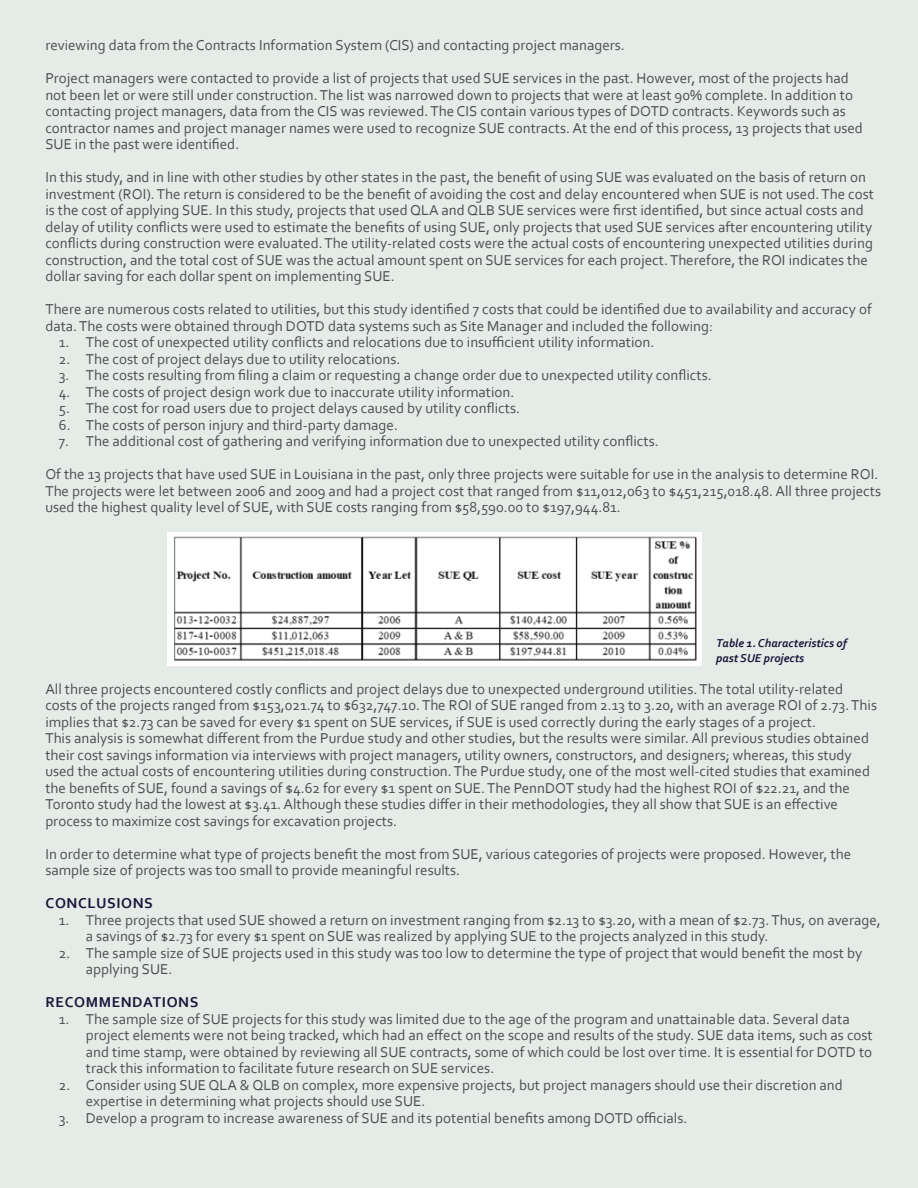
<style>
.page{position:relative;width:918px;height:1188px;background:#e5ece8}
.page>*{position:absolute;margin:0;border:0;box-sizing:border-box;transform-origin:0 0}
.Body_Text{font:15px/16.5px "Corbel";color:#4e4f4f}
.t1{font:700 15px "Corbel";letter-spacing:.04em;color:#1d153a}
.t2{font:italic 700 12px/14.4px "Corbel";color:#1d153a}
</style>
<div class="page">
<img style="left:168px;top:533px;width:534px;height:133px">
<p class="Body_Text" style="left:45px;top:36px;width:581px">reviewing data from the Contracts Information System (CIS) and contacting project managers.</p>
<p class="Body_Text" style="left:45px;top:69px;width:819px">Project managers were contacted to provide a list of projects that used SUE services in the past. However, most of the projects had not been let or were still under construction. The list was narrowed down to projects that were at least 90% complete. In addition to contacting project managers, data from the CIS was reviewed. The CIS contain various types of DOTD contracts. Keywords such as contractor names and project manager names were used to recognize SUE contracts. At the end of this process, 13 projects that used SUE in the past were identified.</p>
<p class="Body_Text" style="left:45px;top:168px;width:830px">In this study, and in line with other studies by other states in the past, the benefit of using SUE was evaluated on the basis of return on investment (ROI). The return is considered to be the benefit of avoiding the cost and delay encountered when SUE is not used. The cost is the cost of applying SUE. In this study, projects that used QLA and QLB SUE services were first identified, but since actual costs and delay of utility conflicts were used to estimate the benefits of using SUE, only projects that used SUE services after encountering utility conflicts during construction were evaluated. The utility-related costs were the actual costs of encountering unexpected utilities during construction, and the total cost of SUE was the actual amount spent on SUE services for each project. Therefore, the ROI indicates the dollar saving for each dollar spent on implementing SUE.</p>
<p class="Body_Text" style="left:45px;top:300px;width:828px">There are numerous costs related to utilities, but this study identified 7 costs that could be identified due to availability and accuracy of data. The costs were obtained through DOTD data systems such as Site Manager and included the following:</p>
<p class="Body_Text" style="left:59px;top:333px;width:597px">1. The cost of unexpected utility conflicts and relocations due to insufficient utility information.</p>
<p class="Body_Text" style="left:59px;top:350px;width:343px">2. The cost of project delays due to utility relocations.</p>
<p class="Body_Text" style="left:59px;top:366px;width:654px">3. The costs resulting from filing a claim or requesting a change order due to unexpected utility conflicts.</p>
<p class="Body_Text" style="left:59px;top:383px;width:457px">4. The costs of project design work due to inaccurate utility information.</p>
<p class="Body_Text" style="left:59px;top:399px;width:463px">5. The cost for road users due to project delays caused by utility conflicts.</p>
<p class="Body_Text" style="left:59px;top:416px;width:341px">6. The costs of person injury and third-party damage.</p>
<p class="Body_Text" style="left:59px;top:432px;width:601px">7. The additional cost of gathering and verifying information due to unexpected utility conflicts.</p>
<p class="Body_Text" style="left:45px;top:465px;width:837px">Of the 13 projects that have used SUE in Louisiana in the past, only three projects were suitable for use in the analysis to determine ROI.<br>The projects were let between 2006 and 2009 and had a project cost that ranged from $11,012,063 to $451,215,018.48. All three projects used the highest quality level of SUE, with SUE costs ranging from $58,590.00 to $197,944.81.</p>
<p class="t2" style="left:716px;top:636px;width:132px">Table 1. Characteristics of past SUE projects</p>
<p class="Body_Text" style="left:45px;top:680px;width:833px">All three projects encountered costly conflicts and project delays due to unexpected underground utilities. The total utility-related costs of the projects ranged from $153,021.74 to $632,747.10. The ROI of SUE ranged from 2.13 to 3.20, with an average ROI of 2.73. This implies that $2.73 can be saved for every $1 spent on SUE services, if SUE is used correctly during the early stages of a project.</p>
<p class="Body_Text" style="left:45px;top:729px;width:826px">This analysis is somewhat different from the Purdue study and other studies, but the results were similar. All previous studies obtained their cost savings information via interviews with project managers, utility owners, constructors, and designers; whereas, this study used the actual costs of encountering utilities during construction. The Purdue study, one of the most well-cited studies that examined the benefits of SUE, found a savings of $4.62 for every $1 spent on SUE. The PennDOT study had the highest ROI of $22.21, and the Toronto study had the lowest at $3.41. Although these studies differ in their methodologies, they all show that SUE is an effective process to maximize cost savings for excavation projects.</p>
<p class="Body_Text" style="left:45px;top:845px;width:807px">In order to determine what type of projects benefit the most from SUE, various categories of projects were proposed. However, the sample size of projects was too small to provide meaningful results.</p>
<h1 class="t1" style="left:46px;top:894px;width:109px">CONCLUSIONS</h1>
<p class="Body_Text" style="left:86px;top:911px;width:797px;text-indent:-27px">1. Three projects that used SUE showed a return on investment ranging from $2.13 to $3.20, with a mean of $2.73. Thus, on average, a savings of $2.73 for every $1 spent on SUE was realized by applying SUE to the projects analyzed in this study.</p>
<p class="Body_Text" style="left:86px;top:944px;width:778px;text-indent:-27px">2. The sample size of SUE projects used in this study was too low to determine the type of project that would benefit the most by applying SUE.</p>
<h1 class="t1" style="left:46px;top:993px;width:154px">RECOMMENDATIONS</h1>
<p class="Body_Text" style="left:86px;top:1010px;width:789px;text-indent:-27px">1. The sample size of SUE projects for this study was limited due to the age of the program and unattainable data. Several data project elements were not being tracked, which had an effect on the scope and results of the study. SUE data items, such as cost and time stamp, were obtained by reviewing all SUE contracts, some of which could be lost over time. It is essential for DOTD to track this information to facilitate future research on SUE services.</p>
<p class="Body_Text" style="left:86px;top:1076px;width:759px;text-indent:-27px">2. Consider using SUE QLA &amp; QLB on complex, more expensive projects, but project managers should use their discretion and expertise in determining what projects should use SUE.</p>
<p class="Body_Text" style="left:59px;top:1109px;width:630px">3. Develop a program to increase awareness of SUE and its potential benefits among DOTD officials.</p>
</div>
